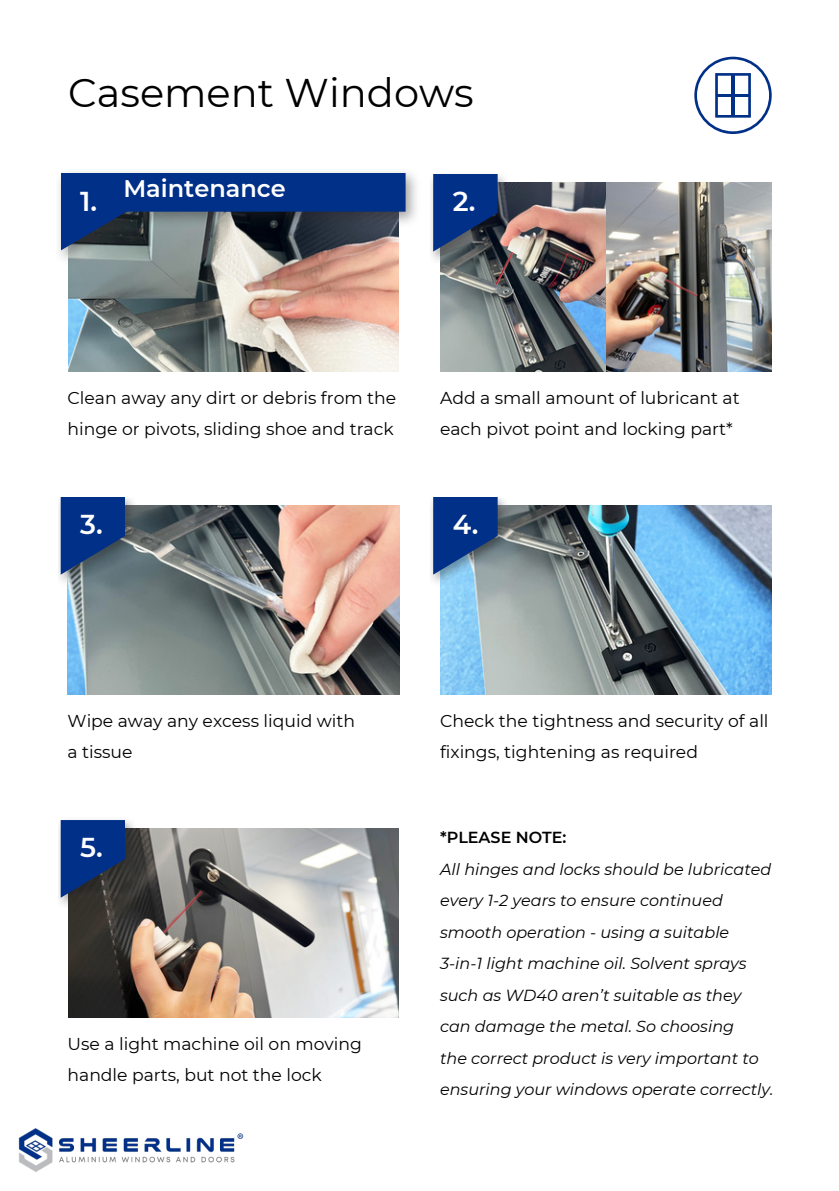
<style>
.page{position:relative;width:839px;height:1191px;background:#fff}
.page>*{position:absolute;margin:0;border:0;box-sizing:border-box;transform-origin:0 0}
.t1{font:40px "Montserrat";color:#000}
.t2{font:600 27.4px "Montserrat";color:#fff}
.t3{font:600 24px "Montserrat";color:#fff}
.t4{font:17.2px/31.6px "Montserrat";color:#000}
.t5{font:italic 16px/31.6px "Montserrat";color:#000}
.s1{font-weight:600;font-style:normal}
</style>
<div class="page">
<img style="left:18px;top:1128px;width:226px;height:44px">
<img style="left:68px;top:505px;width:331px;height:189px">
<img style="left:440px;top:182px;width:331px;height:189px">
<img style="left:68px;top:264px;width:330px;height:107px">
<img style="left:440px;top:505px;width:331px;height:189px">
<img style="left:59px;top:172px;width:357px;height:92px">
<svg style="left:61px;top:173px;width:344px;height:78px;background:#284475"></svg>
<img style="left:68px;top:828px;width:330px;height:189px">
<img style="left:430px;top:174px;width:78px;height:88px">
<svg style="left:433px;top:174px;width:64px;height:78px;background:#0f3476"></svg>
<img style="left:58px;top:497px;width:78px;height:89px">
<svg style="left:61px;top:497px;width:64px;height:78px;background:#163e81"></svg>
<img style="left:430px;top:497px;width:78px;height:89px">
<svg style="left:433px;top:497px;width:64px;height:78px;background:#204a8f"></svg>
<img style="left:58px;top:820px;width:78px;height:88px">
<svg style="left:61px;top:820px;width:64px;height:78px;background:#0e3171"></svg>
<img style="left:493px;top:251px;width:23px;height:35px">
<img style="left:159px;top:887px;width:45px;height:48px">
<img style="left:664px;top:275px;width:35px;height:23px">
<svg style="left:694px;top:57px;width:77px;height:77px"></svg>
<hr style="left:716px;top:94px;width:33px;height:3px;background:#003087">
<hr style="left:731px;top:75px;width:3px;height:41px;background:#003087">
<p class="t1" style="left:68px;top:68px;width:407px">Casement Windows</p>
<h2 class="t2" style="left:80px;top:185px;width:19px">1.</h2>
<p class="t3" style="left:123px;top:174px;width:164px">Maintenance</p>
<p class="t2" style="left:452px;top:185px;width:24px">2.</p>
<h3 class="t4" style="left:68px;top:382px;width:330px">Clean away any dirt or debris from the hinge or pivots, sliding shoe and track</h3>
<p class="t4" style="left:440px;top:382px;width:301px">Add a small amount of lubricant at each pivot point and locking part*</p>
<p class="t2" style="left:80px;top:508px;width:24px">3.</p>
<p class="t4" style="left:68px;top:705px;width:289px">Wipe away any excess liquid with a tissue</p>
<p class="t2" style="left:80px;top:831px;width:24px">5.</p>
<h2 class="t4" style="left:68px;top:1028px;width:296px">Use a light machine oil on moving handle parts, but not the lock</h2>
<p class="t2" style="left:452px;top:508px;width:27px">4.</p>
<p class="t4" style="left:440px;top:705px;width:330px">Check the tightness and security of all fixings, tightening as required</p>
<p class="t5" style="left:440px;top:822px;width:335px"><span class="s1">*PLEASE NOTE:<br></span>All hinges and locks should be lubricated every 1-2 years to ensure continued smooth operation - using a suitable 3-in-1 light machine oil. Solvent sprays such as WD40 aren’t suitable as they can damage the metal. So choosing<br>the correct product is very important to ensuring your windows operate correctly.</p>
</div>
